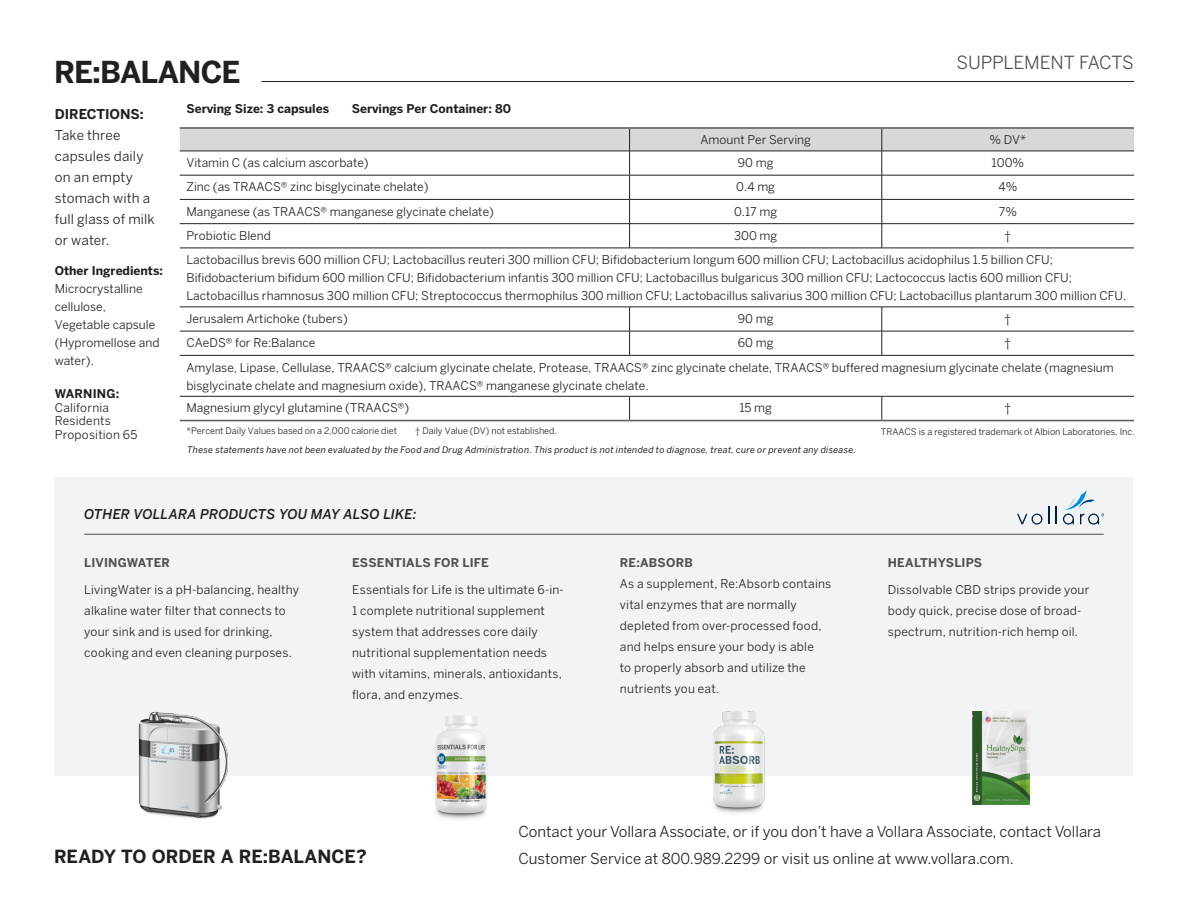
<style>
.page{position:relative;width:1188px;height:918px;background:#fff}
.page>*{position:absolute;margin:0;border:0;box-sizing:border-box;transform-origin:0 0}
.t1{font:700 30px "Benton Sans";letter-spacing:-.035em;color:#231f20}
.t2{font:700 18px "Benton Sans";color:#231f20}
.t3{font:18px "Benton Sans";letter-spacing:-.01em;color:#505050}
.t4{font:15px/27px "Benton Sans";color:#231f20}
.t5{font:13.5px/21px "Benton Sans";letter-spacing:.015em;color:#231f20}
.t6{font:italic 500 13.5px "Benton Sans";letter-spacing:.005em;color:#231f20}
.t7{font:700 13.5px "Benton Sans";color:#231f20}
.t8{font:12px/18px "Benton Sans";color:#231f20}
.t9{font:12px/21px "Benton Sans";letter-spacing:.02em;color:#231f20}
.t10{font:700 12px "Benton Sans";color:#231f20}
.t11{font:700 12px "Benton Sans";letter-spacing:.015em;color:#505050}
.t12{font:italic 9px "Benton Sans";letter-spacing:.025em;color:#231f20}
.t13{font:9px "Benton Sans";color:#231f20}
.s1{font-weight:700}
.s2{font-weight:700;color:#505050}
</style>
<div class="page">
<div style="left:55px;top:477px;width:1078px;height:299px;background:#f2f3f4"></div>
<svg style="left:1048px;top:506px;width:2px;height:18px"></svg>
<svg style="left:1056px;top:506px;width:1px;height:18px"></svg>
<svg style="left:1017px;top:514px;width:25px;height:11px"></svg>
<svg style="left:1063px;top:490px;width:41px;height:35px"></svg>
<hr style="left:84px;top:534px;width:1020px;height:1px;background:#505050">
<img style="left:138px;top:711px;width:89px;height:108px">
<img style="left:713px;top:711px;width:52px;height:102px">
<hr style="left:261px;top:81px;width:873px;height:1px;background:#231f20">
<svg style="left:180px;top:306px;width:954px;height:116px"></svg>
<hr style="left:180px;top:420px;width:450px;height:1px;background:#57585a">
<hr style="left:630px;top:420px;width:252px;height:1px;background:#57585a">
<hr style="left:882px;top:420px;width:252px;height:1px;background:#57585a">
<hr style="left:180px;top:127px;width:450px;height:2px;background:#57585a">
<hr style="left:630px;top:127px;width:252px;height:2px;background:#57585a">
<hr style="left:882px;top:127px;width:252px;height:2px;background:#57585a">
<svg style="left:180px;top:128px;width:954px;height:120px"></svg>
<hr style="left:180px;top:248px;width:450px;height:1px;background:#231f20">
<hr style="left:630px;top:248px;width:252px;height:1px;background:#231f20">
<hr style="left:882px;top:248px;width:252px;height:1px;background:#231f20">
<hr style="left:180px;top:307px;width:450px;height:1px;background:#231f20">
<hr style="left:630px;top:307px;width:252px;height:1px;background:#231f20">
<hr style="left:882px;top:307px;width:252px;height:1px;background:#231f20">
<hr style="left:180px;top:331px;width:450px;height:1px;background:#231f20">
<hr style="left:630px;top:331px;width:252px;height:1px;background:#231f20">
<svg style="left:629px;top:307px;width:1px;height:48px"></svg>
<hr style="left:882px;top:331px;width:252px;height:1px;background:#231f20">
<svg style="left:882px;top:307px;width:1px;height:48px"></svg>
<hr style="left:180px;top:355px;width:450px;height:1px;background:#231f20">
<hr style="left:630px;top:355px;width:252px;height:1px;background:#231f20">
<hr style="left:882px;top:355px;width:252px;height:1px;background:#231f20">
<hr style="left:180px;top:396px;width:450px;height:1px;background:#231f20">
<hr style="left:630px;top:396px;width:252px;height:1px;background:#231f20">
<svg style="left:629px;top:396px;width:1px;height:24px"></svg>
<hr style="left:882px;top:396px;width:252px;height:1px;background:#231f20">
<svg style="left:882px;top:396px;width:1px;height:24px"></svg>
<img style="left:435px;top:715px;width:52px;height:104px">
<img style="left:972px;top:712px;width:58px;height:93px">
<p class="t3" style="left:957px;top:51px;width:179px">SUPPLEMENT FACTS</p>
<p class="t1" style="left:54px;top:54px;width:188px">RE:BALANCE</p>
<p class="t10" style="left:187px;top:102px;width:144px">Serving Size: 3 capsules</p>
<p class="t10" style="left:352px;top:102px;width:161px">Servings Per Container: 80</p>
<p class="t7" style="left:55px;top:106px;width:91px">DIRECTIONS:</p>
<p class="t5" style="left:55px;top:125px;width:102px">Take three capsules daily on an empty stomach with a full glass of milk or water.</p>
<p class="t8" style="left:55px;top:262px;width:110px"><span class="s1">Other Ingredients:<br></span>Microcrystalline cellulose,<br>Vegetable capsule (Hypromellose and water).</p>
<p class="t9" style="left:55px;top:387px;width:84px;line-height:13.5px"><span class="s1">WARNING:<br></span>California<br>Residents<br>Proposition 65</p>
<p class="t8" style="left:700px;top:131px;width:112px">Amount Per Serving</p>
<p class="t8" style="left:989px;top:131px;width:38px">% DV*</p>
<p class="t8" style="left:187px;top:154px;width:184px">Vitamin C (as calcium ascorbate)</p>
<p class="t8" style="left:738px;top:154px;width:37px">90 mg</p>
<p class="t8" style="left:992px;top:154px;width:34px">100%</p>
<p class="t8" style="left:187px;top:178px;width:244px">Zinc (as TRAACS® zinc bisglycinate chelate)</p>
<p class="t8" style="left:736px;top:178px;width:40px">0.4 mg</p>
<p class="t8" style="left:998px;top:178px;width:20px">4%</p>
<p class="t8" style="left:187px;top:202px;width:309px">Manganese (as TRAACS® manganese glycinate chelate)</p>
<p class="t8" style="left:734px;top:202px;width:45px">0.17 mg</p>
<p class="t8" style="left:999px;top:202px;width:20px">7%</p>
<p class="t8" style="left:187px;top:226px;width:86px">Probiotic Blend</p>
<p class="t8" style="left:734px;top:226px;width:45px">300 mg</p>
<p class="t8" style="left:1005px;top:226px;width:8px">†</p>
<p class="t8" style="left:187px;top:251px;width:941px">Lactobacillus brevis 600 million CFU; Lactobacillus reuteri 300 million CFU; Bifidobacterium longum 600 million CFU; Lactobacillus acidophilus 1.5 billion CFU;<br>Bifidobacterium bifidum 600 million CFU; Bifidobacterium infantis 300 million CFU; Lactobacillus bulgaricus 300 million CFU; Lactococcus lactis 600 million CFU;<br>Lactobacillus rhamnosus 300 million CFU; Streptococcus thermophilus 300 million CFU; Lactobacillus salivarius 300 million CFU; Lactobacillus plantarum 300 million CFU.</p>
<p class="t8" style="left:187px;top:310px;width:163px">Jerusalem Artichoke (tubers)</p>
<p class="t8" style="left:738px;top:310px;width:37px">90 mg</p>
<p class="t8" style="left:1005px;top:310px;width:8px">†</p>
<p class="t8" style="left:187px;top:334px;width:130px">CAeDS® for Re:Balance</p>
<p class="t8" style="left:738px;top:334px;width:37px">60 mg</p>
<p class="t8" style="left:1005px;top:334px;width:8px">†</p>
<p class="t8" style="left:187px;top:358px;width:929px">Amylase, Lipase, Cellulase, TRAACS® calcium glycinate chelate, Protease, TRAACS® zinc glycinate chelate, TRAACS® buffered magnesium glycinate chelate (magnesium bisglycinate chelate and magnesium oxide), TRAACS® manganese glycinate chelate.</p>
<p class="t8" style="left:187px;top:399px;width:224px">Magnesium glycyl glutamine (TRAACS®)</p>
<p class="t8" style="left:739px;top:399px;width:34px">15 mg</p>
<p class="t8" style="left:1005px;top:399px;width:8px">†</p>
<p class="t13" style="left:187px;top:426px;width:212px">*Percent Daily Values based on a 2,000 calorie diet</p>
<p class="t13" style="left:415px;top:426px;width:143px">† Daily Value (DV) not established.</p>
<p class="t13" style="left:881px;top:426px;width:255px">TRAACS is a registered trademark of Albion Laboratories, Inc.</p>
<p class="t12" style="left:187px;top:444px;width:670px">These statements have not been evaluated by the Food and Drug Administration. This product is not intended to diagnose, treat, cure or prevent any disease.</p>
<p class="t6" style="left:84px;top:506px;width:334px">OTHER VOLLARA PRODUCTS YOU MAY ALSO LIKE:</p>
<p class="t11" style="left:84px;top:555px;width:87px">LIVINGWATER</p>
<p class="t9" style="left:84px;top:579px;width:217px">LivingWater is a pH-balancing, healthy alkaline water filter that connects to your sink and is used for drinking, cooking and even cleaning purposes.</p>
<p class="t11" style="left:352px;top:555px;width:138px">ESSENTIALS FOR LIFE</p>
<p class="t9" style="left:352px;top:579px;width:213px">Essentials for Life is the ultimate 6-in-1 complete nutritional supplement system that addresses core daily nutritional supplementation needs with vitamins, minerals, antioxidants, flora, and enzymes.</p>
<p class="t9" style="left:620px;top:552px;width:213px"><span class="s2">RE:ABSORB<br></span>As a supplement, Re:Absorb contains vital enzymes that are normally depleted from over-processed food, and helps ensure your body is able<br>to properly absorb and utilize the nutrients you eat.</p>
<p class="t11" style="left:888px;top:555px;width:96px">HEALTHYSLIPS</p>
<p class="t9" style="left:888px;top:579px;width:203px">Dissolvable CBD strips provide your body quick, precise dose of broad&shy;spectrum, nutrition-rich hemp oil.</p>
<p class="t2" style="left:54px;top:846px;width:314px">READY TO ORDER A RE:BALANCE?</p>
<p class="t4" style="left:518px;top:817px;width:584px">Contact your Vollara Associate, or if you don’t have a Vollara Associate, contact Vollara<br>Customer Service at 800.989.2299 or visit us online at www.vollara.com.</p>
</div>
